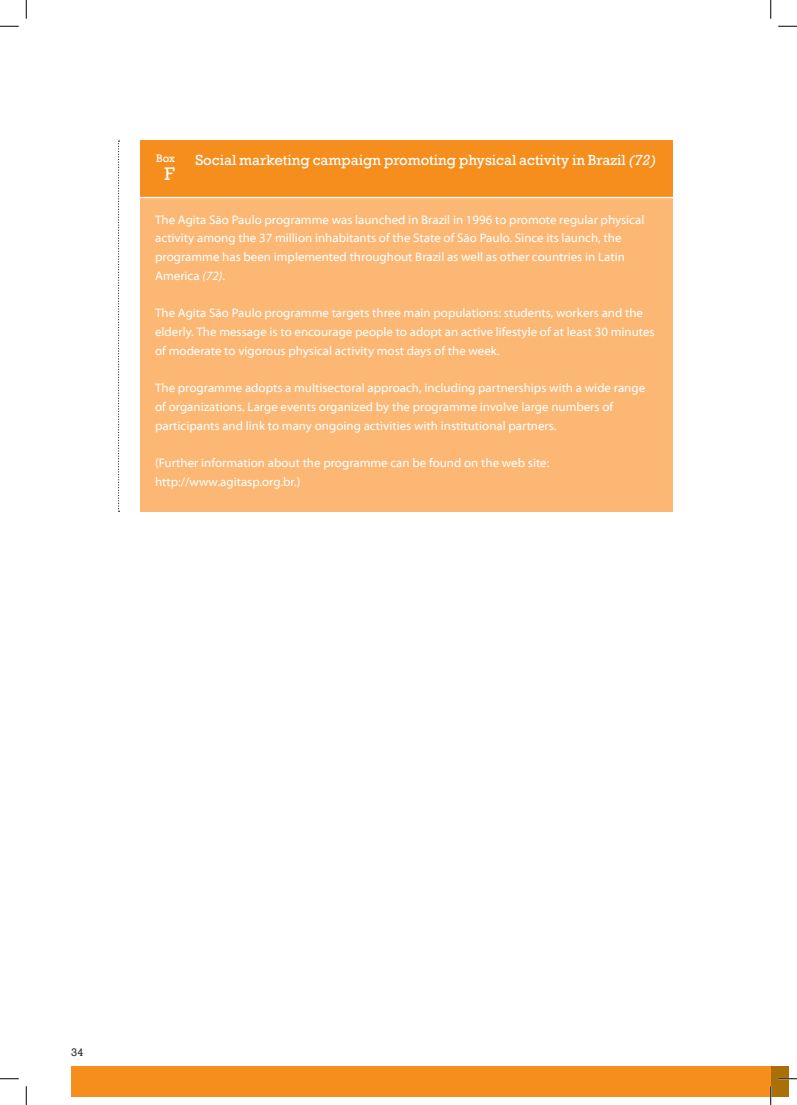
<style>
.page{position:relative;width:797px;height:1105px;background:#fff}
.page>*{position:absolute;margin:0;border:0;box-sizing:border-box;transform-origin:0 0}
.t1{font:18.75px "Rockwell";color:#fff}
.t2{font:15px "Rockwell";color:#fff}
.t3{font:12.5px/18.8px "Myriad Web Pro";color:#fff}
.t4{font:11.25px "Rockwell";color:#fff}
.t5{font:11.25px "Rockwell";color:#312f30}
.s1{font-style:italic}
</style>
<div class="page">
<div style="left:71px;top:1066px;width:717px;height:30px;background:#f68e1e"></div>
<div style="left:140px;top:141px;width:533px;height:56px;background:#f68e1e"></div>
<div style="left:140px;top:198px;width:533px;height:314px;background:#fbb773"></div>
<div style="left:770px;top:1066px;width:18px;height:30px;background:#aa7007"></div>
<svg style="left:118px;top:141px;width:1px;height:371px"></svg>
<svg style="left:0;top:25px;width:19px;height:2px"></svg>
<svg style="left:778px;top:25px;width:19px;height:2px"></svg>
<svg style="left:0;top:1078px;width:19px;height:1px"></svg>
<svg style="left:778px;top:1078px;width:19px;height:1px"></svg>
<svg style="left:25px;top:0;width:2px;height:19px"></svg>
<svg style="left:25px;top:1086px;width:2px;height:19px"></svg>
<svg style="left:770px;top:0;width:1px;height:19px"></svg>
<svg style="left:770px;top:1086px;width:1px;height:19px"></svg>
<p class="t4" style="left:156px;top:151px;width:20px">Box</p>
<p class="t2" style="left:195px;top:151px;width:462px">Social marketing campaign promoting physical activity in Brazil <span class="s1">(72)</span></p>
<p class="t1" style="left:165px;top:163px;width:12px">F</p>
<p class="t3" style="left:155px;top:210px;width:491px">The Agita São Paulo programme was launched in Brazil in 1996 to promote regular physical activity among the 37 million inhabitants of the State of São Paulo. Since its launch, the programme has been implemented throughout Brazil as well as other countries in Latin America <span class="s1">(72)</span>.</p>
<p class="t3" style="left:155px;top:304px;width:501px">The Agita São Paulo programme targets three main populations: students, workers and the elderly. The message is to encourage people to adopt an active lifestyle of at least 30 minutes of moderate to vigorous physical activity most days of the week.</p>
<p class="t3" style="left:155px;top:379px;width:491px">The programme adopts a multisectoral approach, including partnerships with a wide range of organizations. Large events organized by the programme involve large numbers of participants and link to many ongoing activities with institutional partners.</p>
<p class="t3" style="left:155px;top:454px;width:396px">(Further information about the programme can be found on the web site:</p>
<p class="t3" style="left:155px;top:473px;width:147px">http://www.agitasp.org.br.)</p>
<p class="t5" style="left:71px;top:1045px;width:14px">34</p>
</div>
